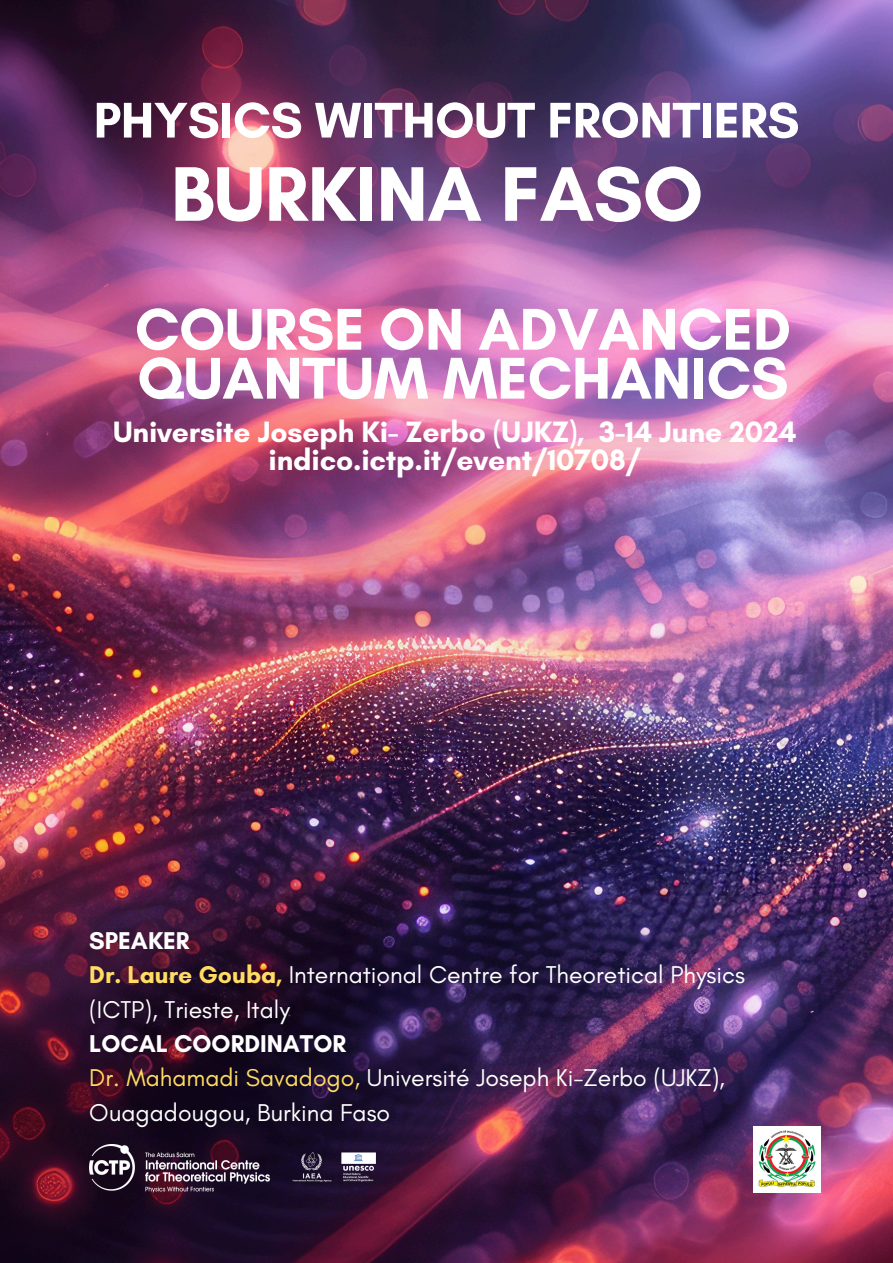
<style>
.page{position:relative;width:893px;height:1263px;background:#fff}
.page>*{position:absolute;margin:0;border:0;box-sizing:border-box;transform-origin:0 0}
.t1{font:700 78.75px "Glacial Indifference";letter-spacing:-.005em;color:#fff}
.t2{font:700 60px/48.9px "Glacial Indifference";letter-spacing:-.005em;color:#fff}
.t3{font:700 51px "Glacial Indifference";letter-spacing:-.005em;color:#fff}
.t4{font:700 30px/28.7px "Glacial Indifference";letter-spacing:-.005em;color:#fff;text-align:center}
.t5{font:24.75px/34.3px "Glacial Indifference";color:#fff}
.s1{font-weight:700}
.s2{font-weight:700;color:#ffdd63}
.s3{color:#ffdd63}
</style>
<div class="page">
<img style="left:0;top:0;width:893px;height:1263px">
<img style="left:89px;top:1144px;width:287px;height:48px">
<img style="left:754px;top:1126px;width:66px;height:67px">
<p class="t3" style="left:94px;top:89px;width:707px">PHYSICS WITHOUT FRONTIERS</p>
<p class="t1" style="left:171px;top:146px;width:534px">BURKINA FASO</p>
<p class="t2" style="left:135px;top:304px;width:657px">COURSE ON ADVANCED<br>QUANTUM MECHANICS</p>
<h3 class="t4" style="left:113px;top:417px;width:685px">Universite Joseph Ki- Zerbo (UJKZ), 3-14 June 2024 indico.ictp.it/event/10708/</h3>
<p class="t5" style="left:89px;top:923px;width:657px"><span class="s1">SPEAKER<br></span><span class="s2">Dr. Laure Gouba,</span> International Centre for Theoretical Physics (ICTP), Trieste, Italy</p>
<p class="t5" style="left:89px;top:1026px;width:637px"><span class="s1">LOCAL COORDINATOR<br></span><span class="s3">Dr. Mahamadi Savadogo,</span> Université Joseph Ki-Zerbo (UJKZ),<br>Ouagadougou, Burkina Faso</p>
</div>
